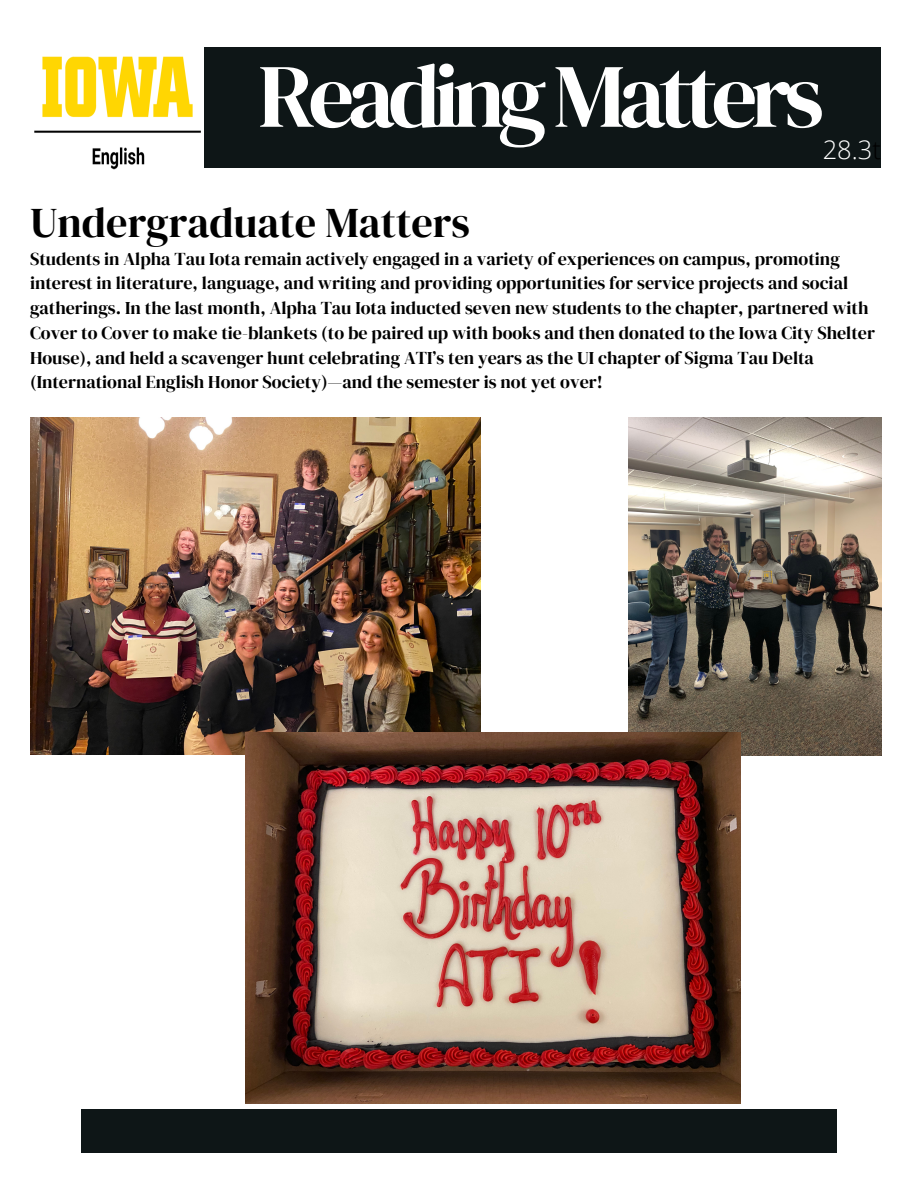
<style>
.page{position:relative;width:918px;height:1188px;background:#fff}
.page>*{position:absolute;margin:0;border:0;box-sizing:border-box;transform-origin:0 0}
.t1{font:90.3px "DM Serif Display";letter-spacing:-.07em;color:#fff}
.t2{font:42.3px "DM Serif Display";color:#000}
.t3{font:300 25.5px "Open Sans";color:#fff}
.t4{font:18px/24.8px "DM Serif Display";color:#000}
.s1{color:#000}
</style>
<div class="page">
<div style="left:81px;top:1109px;width:756px;height:44px;background:#0e1617"></div>
<div style="left:92px;top:47px;width:788px;height:120px;background:#0e1617"></div>
<img style="left:34px;top:47px;width:169px;height:123px">
<img style="left:30px;top:417px;width:450px;height:338px">
<img style="left:628px;top:418px;width:253px;height:337px">
<img style="left:246px;top:732px;width:495px;height:371px">
<h1 class="t1" style="left:258px;top:33px;width:567px">ReadingMatters</h1>
<h3 class="t3" style="left:823px;top:131px;width:60px">28.3<span class="s1">t</span></h3>
<h2 class="t2" style="left:30px;top:193px;width:441px">Undergraduate Matters</h2>
<p class="t4" style="left:30px;top:246px;width:846px">Students in Alpha Tau Iota remain actively engaged in a variety of experiences on campus, promoting interest in literature, language, and writing and providing opportunities for service projects and social gatherings. In the last month, Alpha Tau Iota inducted seven new students to the chapter, partnered with Cover to Cover to make tie-blankets (to be paired up with books and then donated to the Iowa City Shelter House), and held a scavenger hunt celebrating ATI’s ten years as the UI chapter of Sigma Tau Delta (International English Honor Society)—and the semester is not yet over!</p>
</div>
